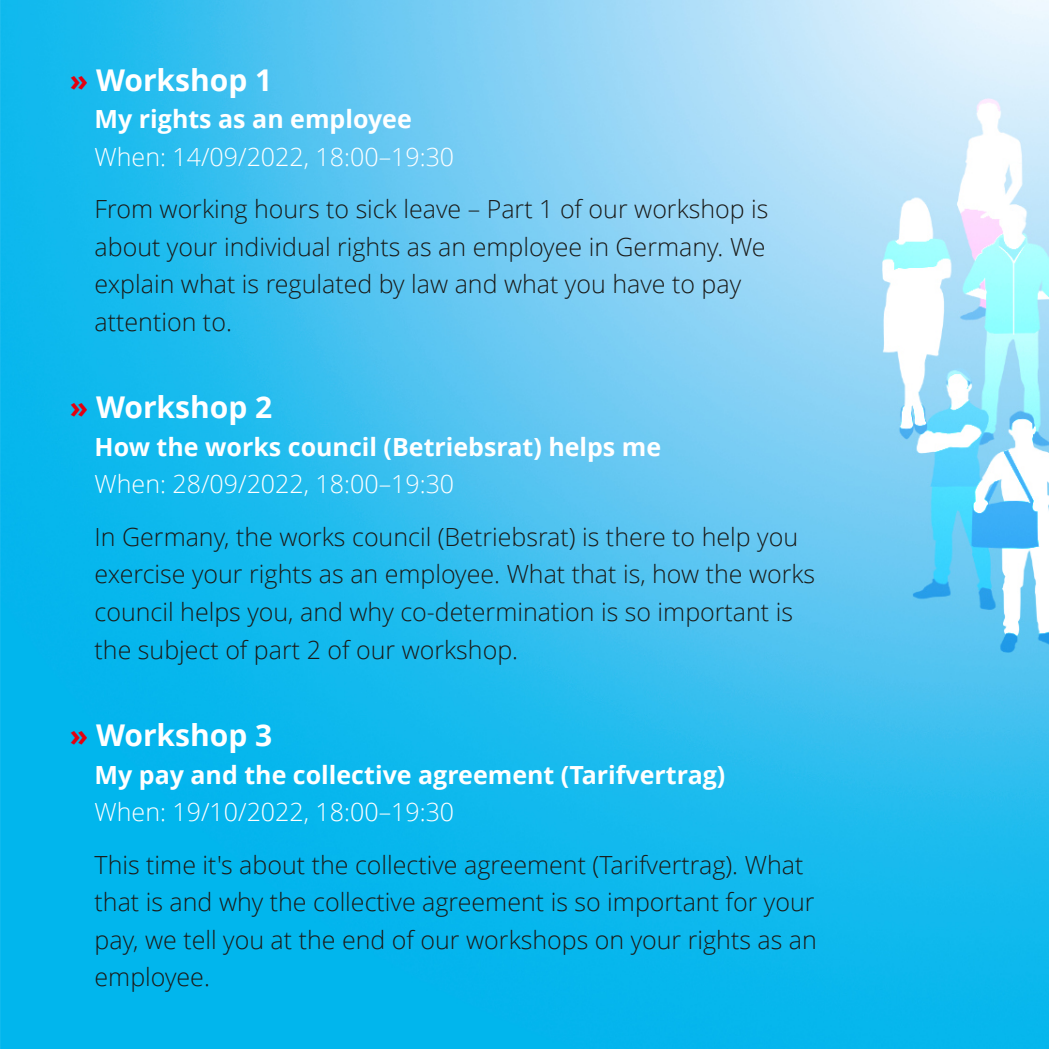
<style>
.page{position:relative;width:1049px;height:1049px;background:#fff}
.page>*{position:absolute;margin:0;border:0;box-sizing:border-box;transform-origin:0 0}
.t1{font:700 30px "Open Sans";color:#fff}
.t2{font:300 25px/37.5px "Open Sans";color:#1a1a18}
.t3{font:700 25px "Open Sans";color:#fff}
.t4{font:300 25px "Open Sans";color:#fff}
.s1{color:#e3000f}
</style>
<div class="page">
<img style="left:0;top:0;width:1049px;height:1049px">
<img style="left:882px;top:99px;width:167px;height:554px">
<p class="t1" style="left:70px;top:68px;width:204px"><span class="s1">»</span> Workshop 1</p>
<p class="t3" style="left:95px;top:109px;width:319px">My rights as an employee</p>
<p class="t4" style="left:95px;top:147px;width:361px">When: 14/09/2022, 18:00–19:30</p>
<p class="t2" style="left:95px;top:193px;width:675px">From working hours to sick leave – Part 1 of our workshop is about your individual rights as an employee in Germany. We explain what is regulated by law and what you have to pay attention to.</p>
<p class="t1" style="left:70px;top:395px;width:204px"><span class="s1">»</span> Workshop 2</p>
<p class="t3" style="left:95px;top:437px;width:568px">How the works council (Betriebsrat) helps me</p>
<p class="t4" style="left:95px;top:474px;width:361px">When: 28/09/2022, 18:00–19:30</p>
<p class="t2" style="left:95px;top:521px;width:722px">In Germany, the works council (Betriebsrat) is there to help you exercise your rights as an employee. What that is, how the works council helps you, and why co-determination is so important is the subject of part 2 of our workshop.</p>
<p class="t1" style="left:70px;top:723px;width:204px"><span class="s1">»</span> Workshop 3</p>
<p class="t3" style="left:95px;top:764px;width:632px">My pay and the collective agreement (Tarifvertrag)</p>
<p class="t4" style="left:95px;top:802px;width:361px">When: 19/10/2022, 18:00–19:30</p>
<p class="t2" style="left:95px;top:848px;width:724px">This time it's about the collective agreement (Tarifvertrag). What that is and why the collective agreement is so important for your pay, we tell you at the end of our workshops on your rights as an employee.</p>
</div>
